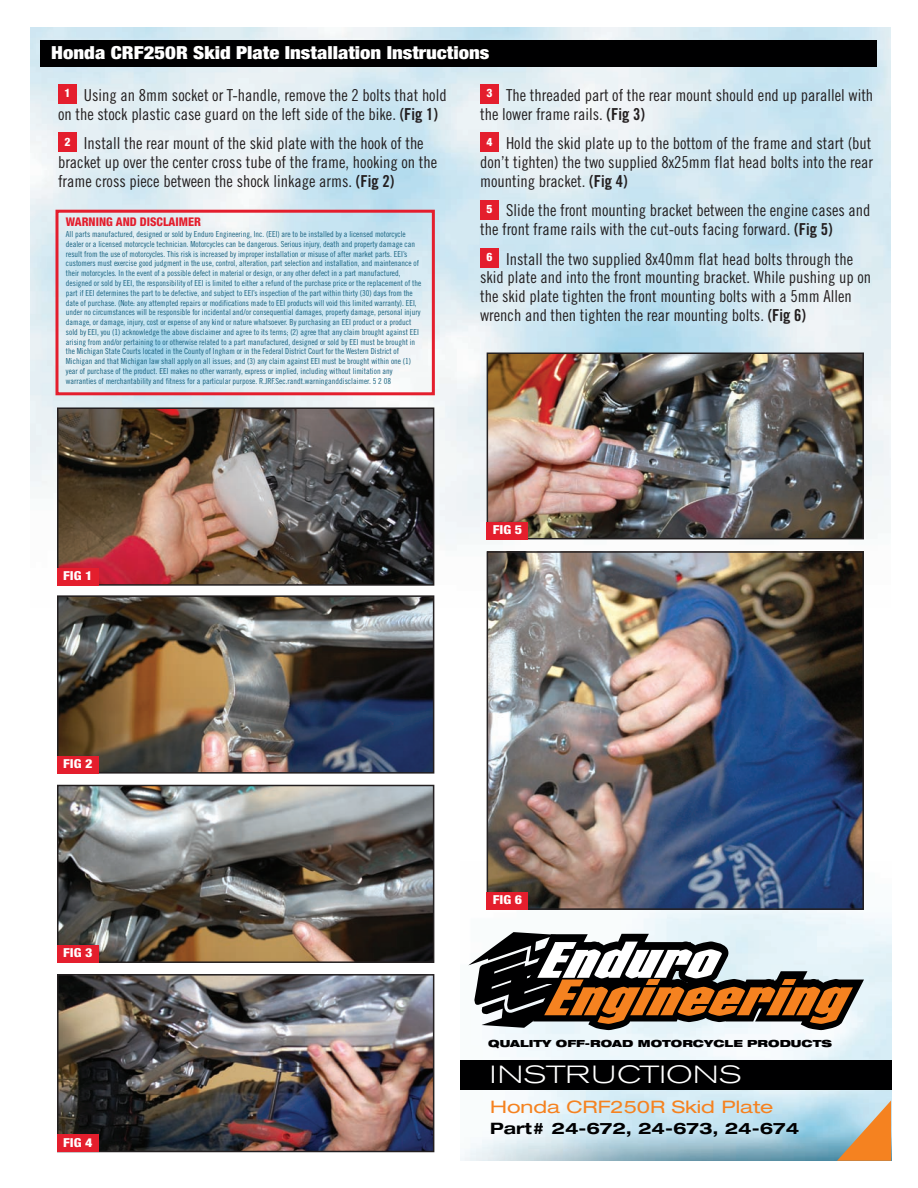
<style>
.page{position:relative;width:918px;height:1188px;background:#fff}
.page>*{position:absolute;margin:0;border:0;box-sizing:border-box;transform-origin:0 0}
.t1{font:300 expanded 24.6px "Akzidenz Grotesk BE";letter-spacing:.02em;color:#fff;scale:1.15 1}
.t2{font:900 condensed 18px "Helvetica Neue";color:#fff;scale:1.15 1}
.t3{font:expanded 17.25px "Helvetica Neue";color:#f58220;scale:1.15 1}
.t4{font:16.5px/18.8px "Trade Gothic Cond Eighteen";color:#231f20}
.t5{font:700 expanded 15.75px "Helvetica Neue";color:#000001;scale:1.05 1}
.t6{font:800 condensed 12.3px "Helvetica Neue";color:#fff;scale:1.14 1}
.t7{font:800 condensed 12px "Helvetica Neue";color:#e41e2d}
.t8{font:800 condensed 11.55px "Helvetica Neue";color:#fff}
.t9{font:900 expanded 9.75px "Helvetica Neue";color:#000001;scale:1.12 1}
.t10{font:8.25px/9.8px "Trade Gothic Cond Eighteen";color:#196381}
.s1{font-family:"Trade Gothic Bold Cond Twenty"}
</style>
<div class="page">
<img style="left:31px;top:27px;width:860px;height:581px">
<img style="left:460px;top:862px;width:431px;height:299px">
<svg style="left:468px;top:932px;width:396px;height:98px"></svg>
<div style="left:460px;top:1060px;width:431px;height:29px;background:#000001"></div>
<svg style="left:837px;top:1101px;width:54px;height:60px;background:#ceaa82"></svg>
<img style="left:60px;top:410px;width:371px;height:173px">
<div style="left:57px;top:407px;width:377px;height:179px;border:2px solid #231f20"></div>
<div style="left:57px;top:568px;width:42px;height:17px;background:#e41e2d"></div>
<img style="left:60px;top:977px;width:371px;height:172px">
<div style="left:57px;top:974px;width:377px;height:178px;border:2px solid #231f20"></div>
<div style="left:57px;top:1135px;width:42px;height:17px;background:#e41e2d"></div>
<img style="left:490px;top:355px;width:371px;height:181px">
<div style="left:487px;top:352px;width:377px;height:187px;border:2px solid #231f20"></div>
<div style="left:487px;top:522px;width:41px;height:17px;background:#e41e2d"></div>
<img style="left:490px;top:554px;width:371px;height:353px">
<div style="left:487px;top:551px;width:377px;height:359px;border:2px solid #231f20"></div>
<div style="left:487px;top:892px;width:41px;height:18px;background:#e41e2d"></div>
<img style="left:60px;top:598px;width:371px;height:173px">
<div style="left:57px;top:595px;width:377px;height:179px;border:2px solid #231f20"></div>
<div style="left:57px;top:756px;width:42px;height:17px;background:#e41e2d"></div>
<img style="left:60px;top:788px;width:371px;height:172px">
<div style="left:57px;top:785px;width:377px;height:178px;border:2px solid #231f20"></div>
<div style="left:57px;top:945px;width:42px;height:18px;background:#e41e2d"></div>
<div style="left:58px;top:84px;width:19px;height:20px;background:#e41e2d"></div>
<div style="left:58px;top:133px;width:19px;height:19px;background:#e41e2d"></div>
<div style="left:480px;top:133px;width:19px;height:19px;background:#e41e2d"></div>
<div style="left:480px;top:200px;width:19px;height:19px;background:#e41e2d"></div>
<div style="left:480px;top:248px;width:19px;height:20px;background:#e41e2d"></div>
<div style="left:480px;top:84px;width:19px;height:20px;background:#e41e2d"></div>
<div style="left:56px;top:210px;width:379px;height:185px;border:3px solid #e41e2d"></div>
<div style="left:40px;top:40px;width:838px;height:28px;background:#000001"></div>
<h2 class="t2" style="left:51px;top:47px;width:382px">Honda CRF250R Skid Plate Installation Instructions</h2>
<h3 class="t4" style="left:58px;top:87px;width:390px;text-indent:26px">Using an 8mm socket or T-handle, remove the 2 bolts that hold on the stock plastic case guard on the left side of the bike. <span class="s1">(Fig 1)</span></h3>
<h3 class="t4" style="left:58px;top:135px;width:381px;text-indent:26px">Install the rear mount of the skid plate with the hook of the bracket up over the center cross tube of the frame, hooking on the frame cross piece between the shock linkage arms. <span class="s1">(Fig 2)</span></h3>
<h3 class="t8" style="left:64px;top:89px;width:8px">1</h3>
<h3 class="t8" style="left:64px;top:137px;width:8px">2</h3>
<h3 class="t7" style="left:66px;top:217px;width:137px">WARNING AND DISCLAIMER</h3>
<p class="t10" style="left:66px;top:230px;width:357px">All parts manufactured, designed or sold by Enduro Engineering, Inc. (EEI) are to be installed by a licensed motorcycle dealer or a licensed motorcycle technician. Motorcycles can be dangerous. Serious injury, death and property damage can result from the use of motorcycles. This risk is increased by improper installation or misuse of after market parts. EEI’s customers must exercise good judgment in the use, control, alteration, part selection and installation, and maintenance of their motorcycles. In the event of a possible defect in material or design, or any other defect in a part manufactured, designed or sold by EEI, the responsibility of EEI is limited to either a refund of the purchase price or the replacement of the part if EEI determines the part to be defective, and subject to EEI’s inspection of the part within thirty (30) days from the date of purchase. (Note: any attempted repairs or modifications made to EEI products will void this limited warranty). EEI, under no circumstances will be responsible for incidental and/or consequential damages, property damage, personal injury damage, or damage, injury, cost or expense of any kind or nature whatsoever. By purchasing an EEI product or a product sold by EEI, you (1) acknowledge the above disclaimer and agree to its terms; (2) agree that any claim brought against EEI arising from and/or pertaining to or otherwise related to a part manufactured, designed or sold by EEI must be brought in the Michigan State Courts located in the County of Ingham or in the Federal District Court for the Western District of Michigan and that Michigan law shall apply on all issues; and (3) any claim against EEI must be brought within one (1) year of purchase of the product. EEI makes no other warranty, express or implied, including without limitation any warranties of merchantability and fitness for a particular purpose. R.JRF.Sec.randt.warninganddisclaimer. 5 2 08</p>
<h3 class="t4" style="left:480px;top:87px;width:395px;text-indent:26px">The threaded part of the rear mount should end up parallel with the lower frame rails. <span class="s1">(Fig 3)</span></h3>
<h3 class="t4" style="left:480px;top:135px;width:394px;text-align:justify;text-indent:26px">Hold the skid plate up to the bottom of the frame and start (but don’t tighten) the two supplied 8x25mm flat head bolts into the rear mounting bracket. <span class="s1">(Fig 4)</span></h3>
<h3 class="t4" style="left:480px;top:202px;width:392px;text-indent:26px">Slide the front mounting bracket between the engine cases and the front frame rails with the cut-outs facing forward. <span class="s1">(Fig 5)</span></h3>
<p class="t4" style="left:480px;top:251px;width:393px;text-indent:26px">Install the two supplied 8x40mm flat head bolts through the skid plate and into the front mounting bracket. While pushing up on the skid plate tighten the front mounting bolts with a 5mm Allen wrench and then tighten the rear mounting bolts. <span class="s1">(Fig 6)</span></p>
<h3 class="t8" style="left:486px;top:89px;width:8px">3</h3>
<h3 class="t8" style="left:486px;top:137px;width:8px">4</h3>
<h3 class="t8" style="left:486px;top:204px;width:8px">5</h3>
<h3 class="t8" style="left:486px;top:253px;width:8px">6</h3>
<h3 class="t6" style="left:63px;top:571px;width:27px">FIG 1</h3>
<h3 class="t6" style="left:493px;top:525px;width:27px">FIG 5</h3>
<h3 class="t6" style="left:63px;top:759px;width:27px">FIG 2</h3>
<h3 class="t6" style="left:63px;top:949px;width:27px">FIG 3</h3>
<h3 class="t6" style="left:63px;top:1138px;width:27px">FIG 4</h3>
<h3 class="t6" style="left:493px;top:896px;width:27px">FIG 6</h3>
<p class="t9" style="left:488px;top:1040px;width:309px">QUALITY OFF-ROAD MOTORCYCLE PRODUCTS</p>
<h1 class="t1" style="left:490px;top:1066px;width:221px">INSTRUCTIONS</h1>
<h3 class="t3" style="left:490px;top:1101px;width:248px">Honda CRF250R Skid Plate</h3>
<h3 class="t5" style="left:490px;top:1123px;width:296px">Part# 24-672, 24-673, 24-674</h3>
</div>
